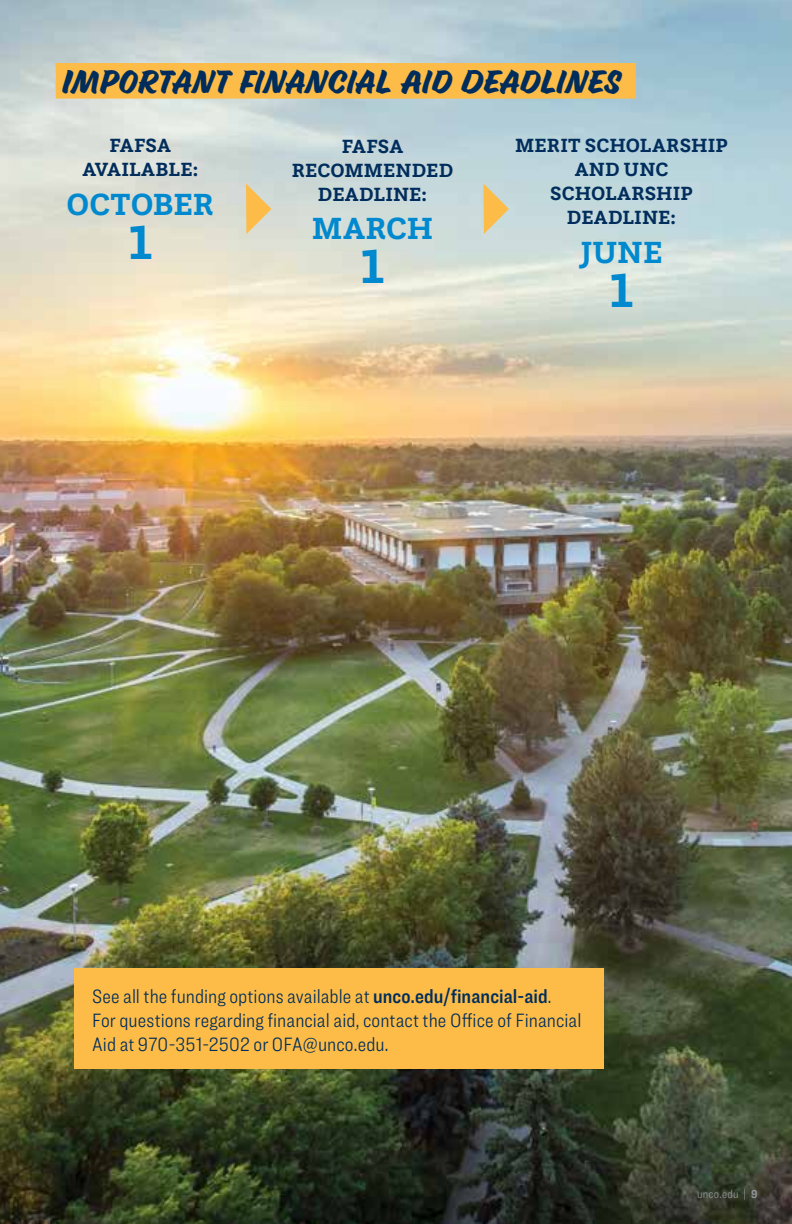
<style>
.page{position:relative;width:792px;height:1224px;background:#fff}
.page>*{position:absolute;margin:0;border:0;box-sizing:border-box;transform-origin:0 0}
.t1{font:700 50px "Questa Slab";color:#0089ce}
.t2{font:700 32px "Questa Slab";color:#0089ce}
.t3{font:30px "Eds Market Regular Slant";letter-spacing:.015em;color:#002d5b}
.t4{font:300 20px/24px "Ringside Condensed";color:#002d5b}
.t5{font:700 20px/24px "Questa Slab";letter-spacing:.005em;color:#002d5b;text-align:center}
.t6{font:300 12px "Ringside Condensed";letter-spacing:.02em;color:#939598}
.s1{font-family:"Ringside Condensed Semi";font-weight:400}
.s2{font-weight:700}
</style>
<div class="page">
<img style="left:0;top:0;width:792px;height:1224px">
<div style="left:74px;top:969px;width:529px;height:100px;background:#fdbc47"></div>
<div style="left:56px;top:63px;width:580px;height:36px;background:#fdbc47"></div>
<svg style="left:246px;top:184px;width:25px;height:50px"></svg>
<svg style="left:483px;top:184px;width:26px;height:50px"></svg>
<h3 class="t3" style="left:63px;top:65px;width:559px">IMPORTANT FINANCIAL AID DEADLINES</h3>
<p class="t5" style="left:82px;top:133px;width:117px">FAFSA<br>AVAILABLE:</p>
<h2 class="t2" style="left:67px;top:183px;width:149px">OCTOBER</h2>
<h1 class="t1" style="left:128px;top:210px;width:25px">1</h1>
<p class="t5" style="left:292px;top:134px;width:163px">FAFSA<br>RECOMMENDED<br>DEADLINE:</p>
<h2 class="t2" style="left:312px;top:208px;width:123px">MARCH</h2>
<h1 class="t1" style="left:361px;top:234px;width:25px">1</h1>
<p class="t5" style="left:515px;top:133px;width:214px">MERIT SCHOLARSHIP<br>AND UNC<br>SCHOLARSHIP<br>DEADLINE:</p>
<h2 class="t2" style="left:580px;top:231px;width:84px">JUNE</h2>
<h1 class="t1" style="left:610px;top:258px;width:25px">1</h1>
<p class="t4" style="left:92px;top:984px;width:491px">See all the funding options available at <span class="s1">unco.edu/financial-aid</span>.<br>For questions regarding financial aid, contact the Office of Financial<br>Aid at 970-351-2502 or OFA@unco.edu.</p>
<p class="t6" style="left:697px;top:1186px;width:62px">unco.edu | <span class="s2">9</span></p>
</div>
